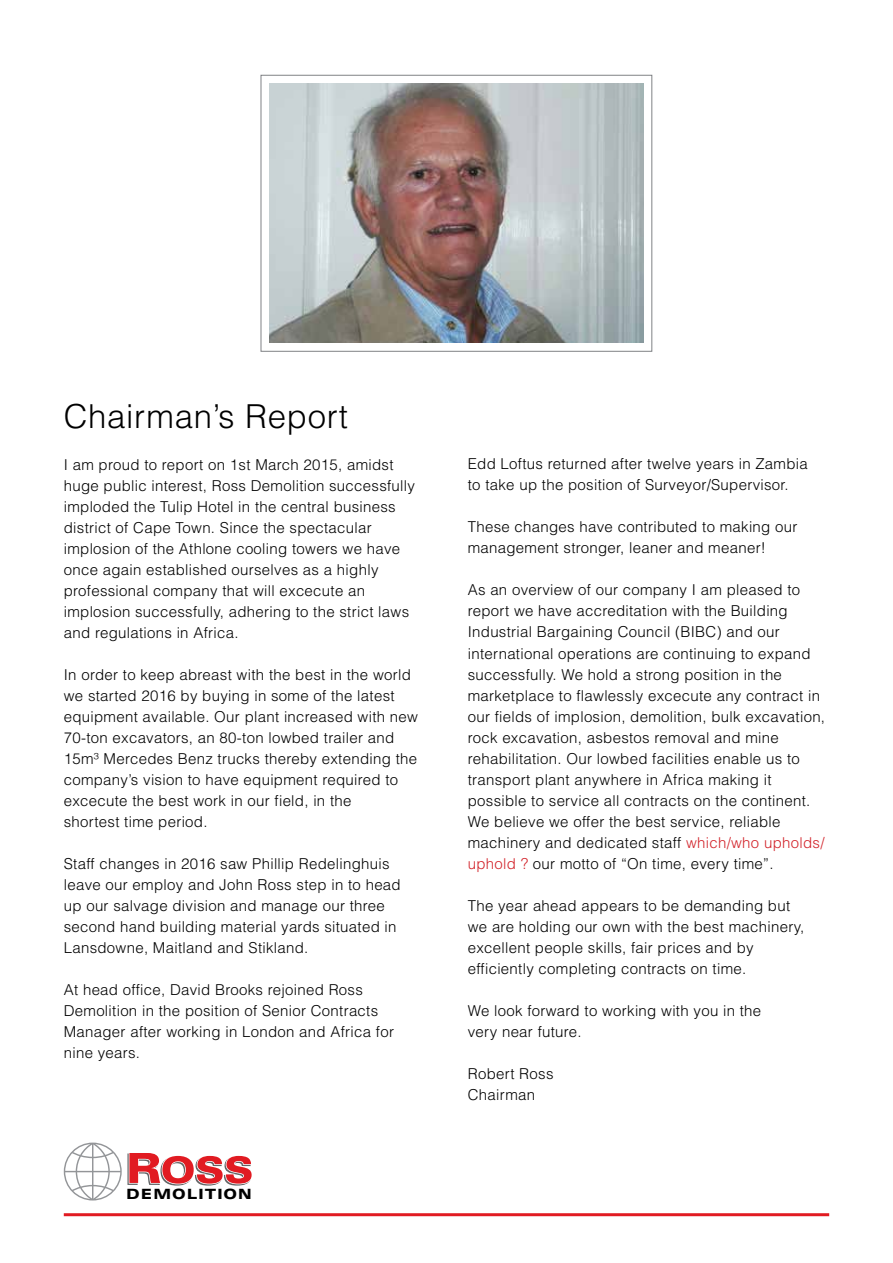
<style>
.page{position:relative;width:893px;height:1263px;background:#fff}
.page>*{position:absolute;margin:0;border:0;box-sizing:border-box;transform-origin:0 0}
.t1{font:300 33px "Helvetica LT Std";letter-spacing:.02em;color:#000}
.t2{font:300 15px/21px "Helvetica LT Std";letter-spacing:.02em;color:#000}
.t3{font:900 expanded 14.1px "Univers LT Std";letter-spacing:.075em;color:#000}
.s1{color:#d2232a}
</style>
<div class="page">
<svg style="left:64px;top:1144px;width:57px;height:56px"></svg>
<div style="left:64px;top:1142px;width:58px;height:58px;border:1px solid #939598;border-radius:50%"></div>
<svg style="left:127px;top:1153px;width:125px;height:33px"></svg>
<hr style="left:64px;top:1213px;width:765px;height:3px;background:#e11b22">
<div style="left:261px;top:75px;width:391px;height:277px;border:1px solid #808285"></div>
<img style="left:269px;top:84px;width:374px;height:259px">
<h1 class="t1" style="left:64px;top:395px;width:286px">Chairman’s Report</h1>
<p class="t2" style="left:64px;top:454px;width:353px">I am proud to report on 1st March 2015, amidst huge public interest, Ross Demolition successfully imploded the Tulip Hotel in the central business district of Cape Town. Since the spectacular implosion of the Athlone cooling towers we have once again established ourselves as a highly professional company that will excecute an implosion successfully, adhering to the strict laws and regulations in Africa.</p>
<p class="t2" style="left:64px;top:664px;width:356px">In order to keep abreast with the best in the world we started 2016 by buying in some of the latest equipment available. Our plant increased with new 70-ton excavators, an 80-ton lowbed trailer and 15m³ Mercedes Benz trucks thereby extending the company’s vision to have equipment required to excecute the best work in our field, in the<br>shortest time period.</p>
<p class="t2" style="left:64px;top:853px;width:338px">Staff changes in 2016 saw Phillip Redelinghuis leave our employ and John Ross step in to head up our salvage division and manage our three second hand building material yards situated in Lansdowne, Maitland and Stikland.</p>
<p class="t2" style="left:64px;top:979px;width:332px">At head office, David Brooks rejoined Ross Demolition in the position of Senior Contracts Manager after working in London and Africa for nine years.</p>
<p class="t3" style="left:126px;top:1186px;width:127px">DEMOLITION</p>
<p class="t2" style="left:468px;top:453px;width:342px">Edd Loftus returned after twelve years in Zambia to take up the position of Surveyor/Supervisor.</p>
<p class="t2" style="left:468px;top:516px;width:331px">These changes have contributed to making our management stronger, leaner and meaner!</p>
<p class="t2" style="left:468px;top:579px;width:359px">As an overview of our company I am pleased to report we have accreditation with the Building Industrial Bargaining Council (BIBC) and our international operations are continuing to expand successfully. We hold a strong position in the marketplace to flawlessly excecute any contract in our fields of implosion, demolition, bulk excavation, rock excavation, asbestos removal and mine rehabilitation. Our lowbed facilities enable us to transport plant anywhere in Africa making it possible to service all contracts on the continent.<br>We believe we offer the best service, reliable machinery and dedicated staff <span class="s1">which/who upholds/ uphold ?</span> our motto of “On time, every time”.</p>
<p class="t2" style="left:468px;top:894px;width:338px">The year ahead appears to be demanding but we are holding our own with the best machinery, excellent people skills, fair prices and by efficiently completing contracts on time.</p>
<p class="t2" style="left:468px;top:999px;width:295px">We look forward to working with you in the very near future.</p>
<p class="t2" style="left:468px;top:1062px;width:87px">Robert Ross<br>Chairman</p>
</div>
